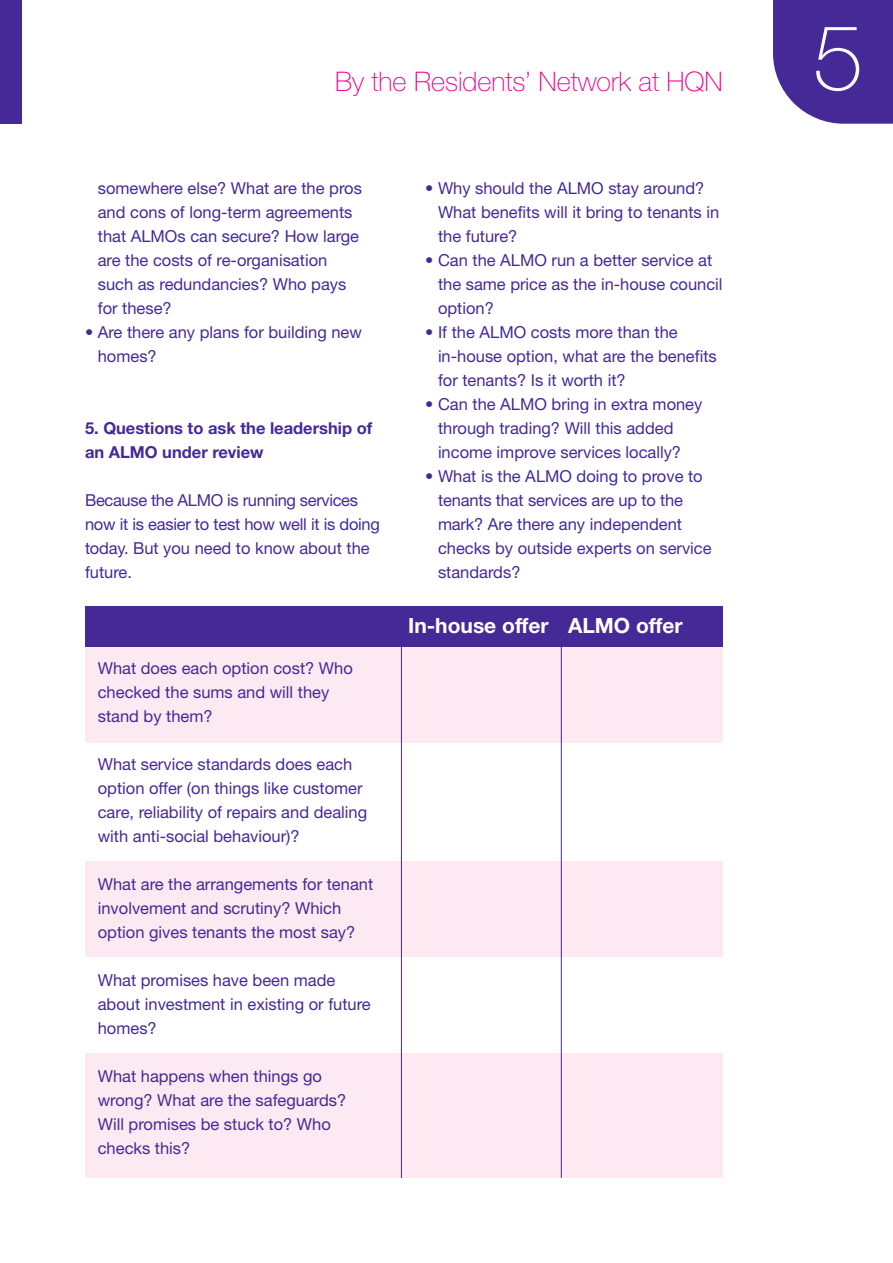
<style>
.page{position:relative;width:893px;height:1263px;background:#fff}
.page>*{position:absolute;margin:0;border:0;box-sizing:border-box;transform-origin:0 0}
.t1{font:100 91.2px "Helvetica Neue";color:#fff}
.t2{font:100 27px "Helvetica Neue";color:#ed028c}
.t3{font:700 21px "Helvetica Neue";color:#fff}
.t4{font:16.5px/24px "Helvetica Neue";color:#452996}
.t5{font:700 16.5px/24px "Helvetica Neue";color:#452996}
</style>
<div class="page">
<div style="left:85px;top:646px;width:638px;height:97px;background:#fce9f1"></div>
<div style="left:85px;top:862px;width:638px;height:95px;background:#fce9f1"></div>
<div style="left:85px;top:1053px;width:638px;height:125px;background:#fce9f1"></div>
<svg style="left:773px;top:0;width:120px;height:124px"></svg>
<div style="left:0;top:0;width:21px;height:124px;background:#452996"></div>
<div style="left:85px;top:606px;width:638px;height:40px;background:#452996"></div>
<hr style="left:401px;top:642px;width:1px;height:536px;background:#452996">
<hr style="left:561px;top:642px;width:1px;height:536px;background:#452996">
<h2 class="t2" style="left:335px;top:72px;width:389px">By the Residents’ Network at HQN</h2>
<p class="t4" style="left:98px;top:178px;width:266px">somewhere else? What are the pros and cons of long-term agreements that ALMOs can secure? How large are the costs of re-organisation such as redundancies? Who pays for these?</p>
<p class="t4" style="left:98px;top:322px;width:266px;text-indent:-13px">• Are there any plans for building new homes?</p>
<p class="t5" style="left:85px;top:418px;width:289px">5. Questions to ask the leadership of an ALMO under review</p>
<p class="t4" style="left:85px;top:490px;width:296px">Because the ALMO is running services now it is easier to test how well it is doing today. But you need to know about the future.</p>
<p class="t4" style="left:98px;top:658px;width:257px">What does each option cost? Who checked the sums and will they stand by them?</p>
<p class="t4" style="left:98px;top:754px;width:271px">What service standards does each option offer (on things like customer care, reliability of repairs and dealing with anti-social behaviour)?</p>
<p class="t4" style="left:98px;top:874px;width:277px">What are the arrangements for tenant involvement and scrutiny? Which option gives tenants the most say?</p>
<p class="t4" style="left:98px;top:970px;width:274px">What promises have been made about investment in existing or future homes?</p>
<p class="t4" style="left:98px;top:1066px;width:250px">What happens when things go wrong? What are the safeguards?<br>Will promises be stuck to? Who checks this?</p>
<p class="t4" style="left:438px;top:178px;width:283px;text-indent:-13px">• Why should the ALMO stay around?<br>What benefits will it bring to tenants in the future?</p>
<p class="t4" style="left:438px;top:250px;width:286px;text-indent:-13px">• Can the ALMO run a better service at the same price as the in-house council option?</p>
<p class="t4" style="left:438px;top:322px;width:280px;text-indent:-13px">• If the ALMO costs more than the in-house option, what are the benefits for tenants? Is it worth it?</p>
<p class="t4" style="left:438px;top:394px;width:266px;text-indent:-13px">• Can the ALMO bring in extra money through trading? Will this added income improve services locally?</p>
<p class="t4" style="left:438px;top:466px;width:275px;text-indent:-13px">• What is the ALMO doing to prove to tenants that services are up to the mark? Are there any independent checks by outside experts on service standards?</p>
<p class="t3" style="left:408px;top:618px;width:276px">In-house offer ALMO offer</p>
<h1 class="t1" style="left:813px;top:25px;width:52px">5</h1>
</div>
